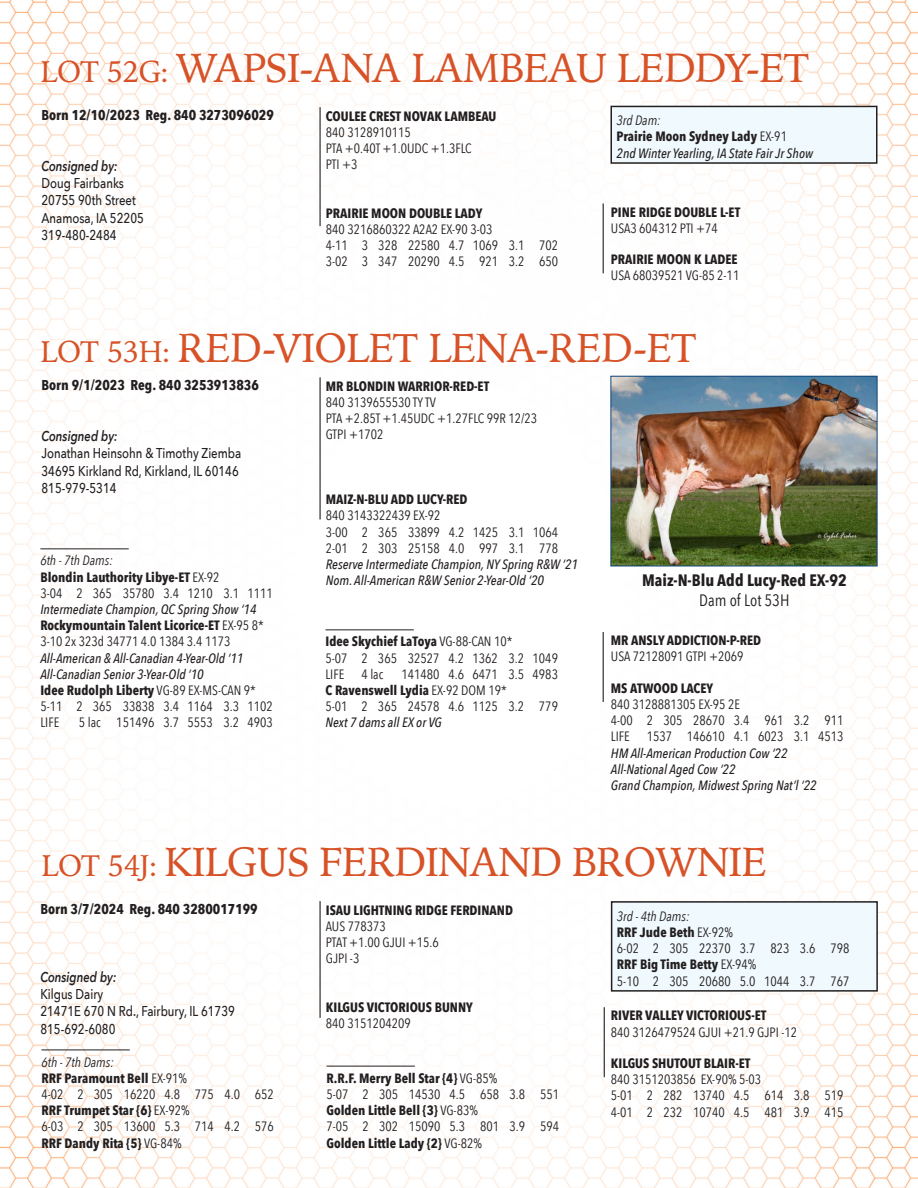
<style>
.page{position:relative;width:918px;height:1188px;background:#fff}
.page>*{position:absolute;margin:0;border:0;box-sizing:border-box;transform-origin:0 0}
.t1{font:40.5px "Iowan Old Style";letter-spacing:-.02em;color:#d75227}
.t2{font:700 16.5px "Avenir Next Condensed";color:#231f20}
.t3{font:16.5px "Avenir Next Condensed";color:#231f20}
.t4{font:500 14.25px "Avenir Next";color:#231f20;scale:.8 1}
.t5{font:700 14.25px "Avenir Next Condensed";color:#231f20}
.t6{font:italic 600 14.25px "Avenir Next";color:#231f20;scale:.8 1}
.INFO{font:13.5px/16.2px "Avenir Next Condensed";color:#231f20}
.NAME{font:700 13.5px "Avenir Next Condensed";color:#231f20}
.NAME-2{font:13.5px "Avenir Next Condensed";color:#231f20}
.INFO-2{font:italic 500 13.5px "Avenir Next Condensed";color:#231f20}
.INFO-3{font:700 13.5px "Avenir Next Condensed";color:#231f20}
.NAME-3{font:italic 500 13.5px "Avenir Next Condensed";color:#231f20}
.INFO-4{font:italic 13.5px "Avenir Next Condensed";color:#231f20}
.s1{font-size:30px}
.s2{font-weight:400}
</style>
<div class="page">
<img style="left:0;top:0;width:918px;height:1188px">
<hr style="left:604px;top:1007px;width:1px;height:70px;background:#231f20">
<hr style="left:320px;top:901px;width:1px;height:117px;background:#231f20">
<div style="left:612px;top:902px;width:265px;height:89px;background:#f0f9fd"></div>
<div style="left:611px;top:901px;width:267px;height:91px;border:2px solid #231f20"></div>
<hr style="left:603px;top:203px;width:1px;height:70px;background:#231f20">
<hr style="left:320px;top:107px;width:1px;height:119px;background:#231f20">
<div style="left:611px;top:106px;width:266px;height:57px;background:#f0f9fd"></div>
<div style="left:610px;top:106px;width:268px;height:58px;border:2px solid #231f20"></div>
<hr style="left:41px;top:1050px;width:89px;height:1px;background:#231f20">
<hr style="left:327px;top:1066px;width:88px;height:1px;background:#231f20">
<hr style="left:603px;top:632px;width:1px;height:70px;background:#231f20">
<hr style="left:320px;top:377px;width:1px;height:142px;background:#231f20">
<hr style="left:40px;top:548px;width:89px;height:1px;background:#231f20">
<hr style="left:325px;top:629px;width:89px;height:1px;background:#231f20">
<img style="left:610px;top:375px;width:268px;height:192px">
<p class="t1" style="left:40px;top:32px;width:771px"><span class="s1">LOT 52G:</span> WAPSI-ANA LAMBEAU LEDDY-ET</p>
<p class="NAME" style="left:326px;top:108px;width:172px">COULEE CREST NOVAK LAMBEAU</p>
<p class="INFO" style="left:326px;top:123px;width:86px">840 3128910115</p>
<p class="INFO" style="left:326px;top:140px;width:147px">PTA +0.40T +1.0UDC +1.3FLC</p>
<p class="INFO" style="left:326px;top:156px;width:33px">PTI +3</p>
<p class="NAME" style="left:326px;top:205px;width:158px">PRAIRIE MOON DOUBLE LADY</p>
<p class="INFO" style="left:326px;top:221px;width:168px">840 3216860322 A2A2 EX-90 3-03</p>
<p class="INFO" style="left:326px;top:237px;width:234px">4-11 3 328 22580 4.7 1069 3.1 702</p>
<p class="INFO" style="left:326px;top:253px;width:234px">3-02 3 347 20290 4.5 921 3.2 650</p>
<p class="t5" style="left:41px;top:106px;width:234px">Born 12/10/2023 Reg. 840 3273096029</p>
<p class="t6" style="left:41px;top:154px;width:97px">Consigned by:</p>
<p class="t4" style="left:41px;top:171px;width:105px">Doug Fairbanks</p>
<p class="t4" style="left:41px;top:188px;width:120px">20755 90th Street</p>
<p class="t4" style="left:41px;top:205px;width:130px">Anamosa, IA 52205</p>
<p class="t4" style="left:41px;top:223px;width:95px">319-480-2484</p>
<p class="INFO-4" style="left:617px;top:112px;width:46px">3rd Dam:</p>
<p class="INFO-3" style="left:617px;top:128px;width:172px">Prairie Moon Sydney Lady <span class="s2">EX-91</span></p>
<p class="INFO-2" style="left:617px;top:145px;width:198px">2nd Winter Yearling, IA State Fair Jr Show</p>
<p class="NAME" style="left:611px;top:204px;width:131px">PINE RIDGE DOUBLE L-ET</p>
<p class="INFO" style="left:611px;top:219px;width:109px">USA3 604312 PTI +74</p>
<p class="INFO-3" style="left:611px;top:251px;width:128px">PRAIRIE MOON K LADEE</p>
<p class="INFO" style="left:611px;top:267px;width:130px">USA 68039521 VG-85 2-11</p>
<p class="t1" style="left:41px;top:311px;width:658px"><span class="s1">LOT 53H:</span> RED-VIOLET LENA-RED-ET</p>
<p class="NAME" style="left:326px;top:378px;width:165px">MR BLONDIN WARRIOR-RED-ET</p>
<p class="INFO" style="left:326px;top:394px;width:112px">840 3139655530 TY TV</p>
<p class="INFO" style="left:326px;top:410px;width:213px">PTA +2.85T +1.45UDC +1.27FLC 99R 12/23</p>
<p class="INFO" style="left:326px;top:426px;width:59px">GTPI +1702</p>
<p class="t5" style="left:41px;top:376px;width:219px">Born 9/1/2023 Reg. 840 3253913836</p>
<p class="t6" style="left:41px;top:424px;width:97px">Consigned by:</p>
<p class="t4" style="left:41px;top:441px;width:251px">Jonathan Heinsohn &amp; Timothy Ziemba</p>
<p class="t4" style="left:41px;top:459px;width:248px">34695 Kirkland Rd, Kirkland, IL 60146</p>
<p class="t4" style="left:41px;top:476px;width:95px">815-979-5314</p>
<p class="NAME" style="left:326px;top:491px;width:143px">MAIZ-N-BLU ADD LUCY-RED</p>
<p class="INFO" style="left:326px;top:507px;width:116px">840 3143322439 EX-92</p>
<p class="INFO" style="left:326px;top:523px;width:234px">3-00 2 365 33899 4.2 1425 3.1 1064</p>
<p class="INFO" style="left:326px;top:539px;width:234px">2-01 2 303 25158 4.0 997 3.1 778</p>
<p class="INFO-2" style="left:326px;top:556px;width:254px">Reserve Intermediate Champion, NY Spring R&amp;W ‘21</p>
<p class="INFO-2" style="left:326px;top:572px;width:220px">Nom. All-American R&amp;W Senior 2-Year-Old ‘20</p>
<p class="INFO-4" style="left:40px;top:553px;width:74px">6th - 7th Dams:</p>
<p class="INFO-3" style="left:40px;top:569px;width:181px">Blondin Lauthority Libye-ET <span class="s2">EX-92</span></p>
<p class="INFO" style="left:40px;top:584px;width:234px">3-04 2 365 35780 3.4 1210 3.1 1111</p>
<p class="INFO-2" style="left:40px;top:601px;width:218px">Intermediate Champion, QC Spring Show ‘14</p>
<p class="NAME" style="left:40px;top:617px;width:225px">Rockymountain Talent Licorice-ET <span class="s2">EX-95 8*</span></p>
<p class="NAME-2" style="left:40px;top:630px;width:192px">3-10 2x 323d 34771 4.0 1384 3.4 1173</p>
<p class="NAME-3" style="left:40px;top:650px;width:204px">All-American &amp; All-Canadian 4-Year-Old ‘11</p>
<p class="NAME-3" style="left:40px;top:666px;width:165px">All-Canadian Senior 3-Year-Old ‘10</p>
<p class="NAME" style="left:40px;top:682px;width:217px">Idee Rudolph Liberty <span class="s2">VG-89 EX-MS-CAN 9*</span></p>
<p class="NAME-2" style="left:40px;top:695px;width:234px">5-11 2 365 33838 3.4 1164 3.3 1102</p>
<p class="NAME-2" style="left:40px;top:711px;width:20px">LIFE</p>
<p class="NAME-2" style="left:79px;top:711px;width:196px">5 lac 151496 3.7 5553 3.2 4903</p>
<p class="t2" style="left:642px;top:570px;width:206px">Maiz-N-Blu Add Lucy-Red EX-92</p>
<p class="t3" style="left:699px;top:586px;width:92px">Dam of Lot 53H</p>
<p class="NAME" style="left:611px;top:632px;width:152px">MR ANSLY ADDICTION-P-RED</p>
<p class="INFO" style="left:611px;top:648px;width:134px">USA 72128091 GTPI +2069</p>
<p class="INFO-3" style="left:611px;top:680px;width:104px">MS ATWOOD LACEY</p>
<p class="INFO" style="left:611px;top:696px;width:131px">840 3128881305 EX-95 2E</p>
<p class="INFO" style="left:611px;top:712px;width:234px">4-00 2 305 28670 3.4 961 3.2 911</p>
<p class="INFO" style="left:611px;top:728px;width:20px">LIFE</p>
<p class="INFO" style="left:647px;top:728px;width:198px">1537 146610 4.1 6023 3.1 4513</p>
<p class="INFO-2" style="left:611px;top:745px;width:178px">HM All-American Production Cow ‘22</p>
<p class="INFO-2" style="left:611px;top:761px;width:126px">All-National Aged Cow ‘22</p>
<p class="INFO-2" style="left:611px;top:777px;width:207px">Grand Champion, Midwest Spring Nat’l ‘22</p>
<p class="NAME" style="left:325px;top:633px;width:188px">Idee Skychief LaToya <span class="s2">VG-88-CAN 10*</span></p>
<p class="NAME-2" style="left:325px;top:646px;width:234px">5-07 2 365 32527 4.2 1362 3.2 1049</p>
<p class="NAME-2" style="left:325px;top:663px;width:20px">LIFE</p>
<p class="NAME-2" style="left:361px;top:663px;width:23px">4 lac</p>
<p class="NAME-2" style="left:401px;top:663px;width:158px">141480 4.6 6471 3.5 4983</p>
<p class="NAME" style="left:325px;top:682px;width:183px">C Ravenswell Lydia <span class="s2">EX-92 DOM 19*</span></p>
<p class="NAME-2" style="left:325px;top:695px;width:234px">5-01 2 365 24578 4.6 1125 3.2 779</p>
<p class="NAME-3" style="left:325px;top:715px;width:118px">Next 7 dams all EX or VG</p>
<p class="t1" style="left:42px;top:826px;width:727px"><span class="s1">LOT 54J:</span> KILGUS FERDINAND BROWNIE</p>
<p class="NAME" style="left:326px;top:902px;width:189px">ISAU LIGHTNING RIDGE FERDINAND</p>
<p class="INFO" style="left:326px;top:917px;width:61px">AUS 778373</p>
<p class="INFO" style="left:326px;top:934px;width:115px">PTAT +1.00 GJUI +15.6</p>
<p class="INFO" style="left:326px;top:950px;width:35px">GJPI -3</p>
<p class="NAME" style="left:326px;top:999px;width:149px">KILGUS VICTORIOUS BUNNY</p>
<p class="INFO" style="left:326px;top:1015px;width:86px">840 3151204209</p>
<p class="t5" style="left:40px;top:900px;width:219px">Born 3/7/2024 Reg. 840 3280017199</p>
<p class="INFO-4" style="left:617px;top:908px;width:74px">3rd - 4th Dams:</p>
<p class="NAME" style="left:617px;top:924px;width:117px">RRF Jude Beth <span class="s2">EX-92%</span></p>
<p class="NAME-2" style="left:617px;top:937px;width:234px">6-02 2 305 22370 3.7 823 3.6 798</p>
<p class="NAME" style="left:617px;top:956px;width:141px">RRF Big Time Betty <span class="s2">EX-94%</span></p>
<p class="NAME-2" style="left:617px;top:969px;width:234px">5-10 2 305 20680 5.0 1044 3.7 767</p>
<p class="t6" style="left:40px;top:965px;width:97px">Consigned by:</p>
<p class="t4" style="left:40px;top:982px;width:80px">Kilgus Dairy</p>
<p class="t4" style="left:40px;top:999px;width:245px">21471E 670 N Rd., Fairbury, IL 61739</p>
<p class="t4" style="left:40px;top:1017px;width:95px">815-692-6080</p>
<p class="NAME" style="left:611px;top:1007px;width:157px">RIVER VALLEY VICTORIOUS-ET</p>
<p class="INFO" style="left:611px;top:1023px;width:188px">840 3126479524 GJUI +21.9 GJPI -12</p>
<p class="INFO-3" style="left:611px;top:1055px;width:141px">KILGUS SHUTOUT BLAIR-ET</p>
<p class="INFO" style="left:611px;top:1071px;width:152px">840 3151203856 EX-90% 5-03</p>
<p class="INFO" style="left:611px;top:1087px;width:234px">5-01 2 282 13740 4.5 614 3.8 519<br>4-01 2 232 10740 4.5 481 3.9 415</p>
<p class="INFO-4" style="left:41px;top:1054px;width:74px">6th - 7th Dams:</p>
<p class="NAME" style="left:41px;top:1070px;width:147px">RRF Paramount Bell <span class="s2">EX-91%</span></p>
<p class="NAME-2" style="left:41px;top:1083px;width:234px">4-02 2 305 16220 4.8 775 4.0 652</p>
<p class="NAME" style="left:41px;top:1102px;width:150px">RRF Trumpet Star {6} <span class="s2">EX-92%</span></p>
<p class="NAME-2" style="left:41px;top:1115px;width:234px">6-03 2 305 13600 5.3 714 4.2 576</p>
<p class="NAME" style="left:41px;top:1134px;width:142px">RRF Dandy Rita {5} <span class="s2">VG-84%</span></p>
<p class="NAME" style="left:327px;top:1070px;width:172px">R.R.F. Merry Bell Star {4} <span class="s2">VG-85%</span></p>
<p class="NAME-2" style="left:327px;top:1083px;width:234px">5-07 2 305 14530 4.5 658 3.8 551</p>
<p class="NAME" style="left:327px;top:1102px;width:153px">Golden Little Bell {3} <span class="s2">VG-83%</span></p>
<p class="NAME-2" style="left:327px;top:1115px;width:234px">7-05 2 302 15090 5.3 801 3.9 594</p>
<p class="NAME" style="left:327px;top:1134px;width:157px">Golden Little Lady {2} <span class="s2">VG-82%</span></p>
</div>
